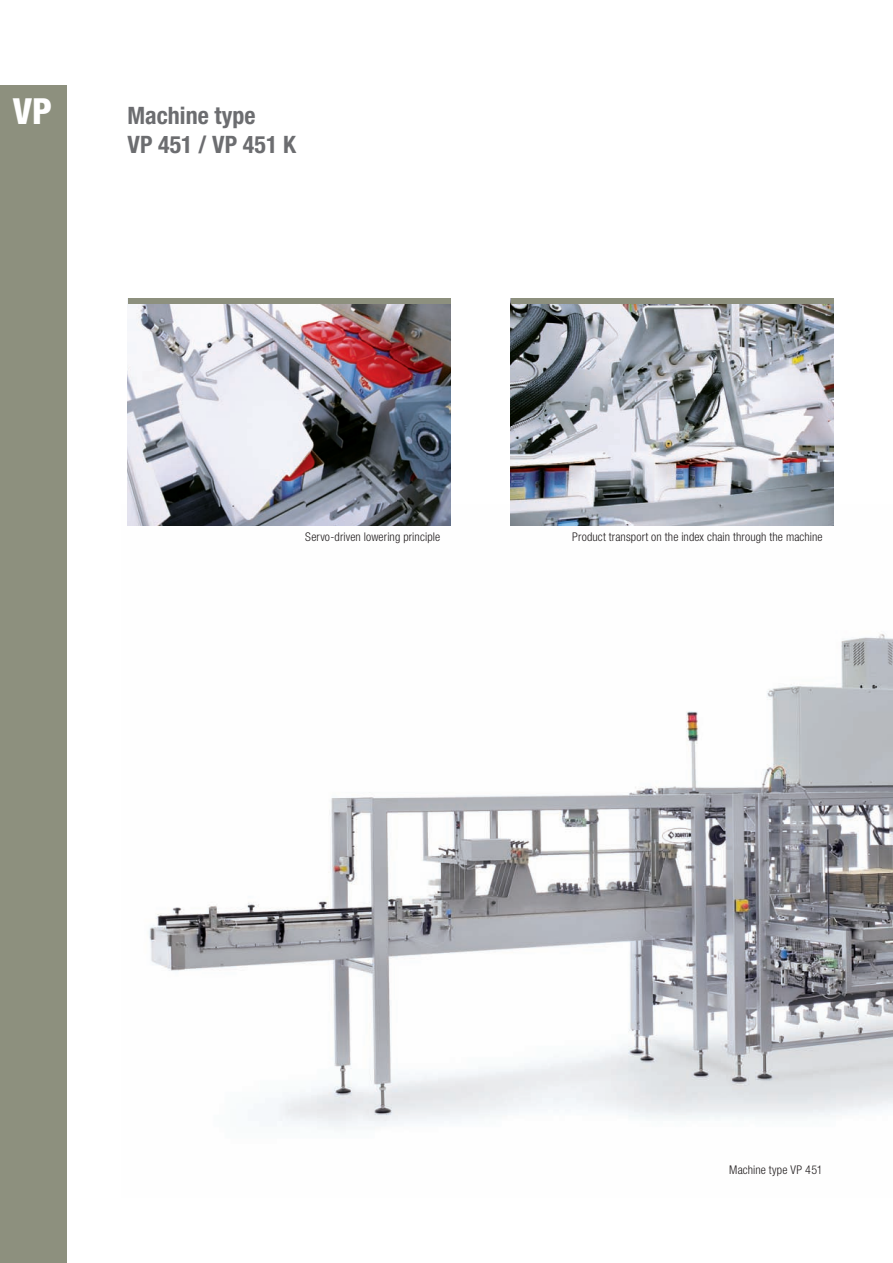
<style>
.page{position:relative;width:893px;height:1263px;background:#fff}
.page>*{position:absolute;margin:0;border:0;box-sizing:border-box;transform-origin:0 0}
.t1{font:800 condensed 36px "Helvetica Neue";color:#fff}
.t2{font:700 condensed 24px/28.8px "Helvetica Neue";color:#6c6d70}
.t3{font:300 condensed 12px "Helvetica Neue";letter-spacing:.01em;color:#231f20}
</style>
<div class="page">
<img style="left:127px;top:505px;width:766px;height:624px">
<img style="left:510px;top:304px;width:323px;height:221px">
<img style="left:128px;top:304px;width:323px;height:221px">
<div style="left:128px;top:298px;width:323px;height:6px;background:#8d907e"></div>
<div style="left:510px;top:298px;width:323px;height:6px;background:#8d907e"></div>
<div style="left:0;top:85px;width:67px;height:1178px;background:#8d907e"></div>
<h1 class="t1" style="left:13px;top:98px;width:41px">VP</h1>
<h2 class="t2" style="left:128px;top:104px;width:170px">Machine type<br>VP 451 / VP 451 K</h2>
<p class="t3" style="left:305px;top:532px;width:136px">Servo-driven lowering principle</p>
<p class="t3" style="left:572px;top:532px;width:252px">Product transport on the index chain through the machine</p>
<p class="t3" style="left:729px;top:1166px;width:95px">Machine type VP 451</p>
</div>
